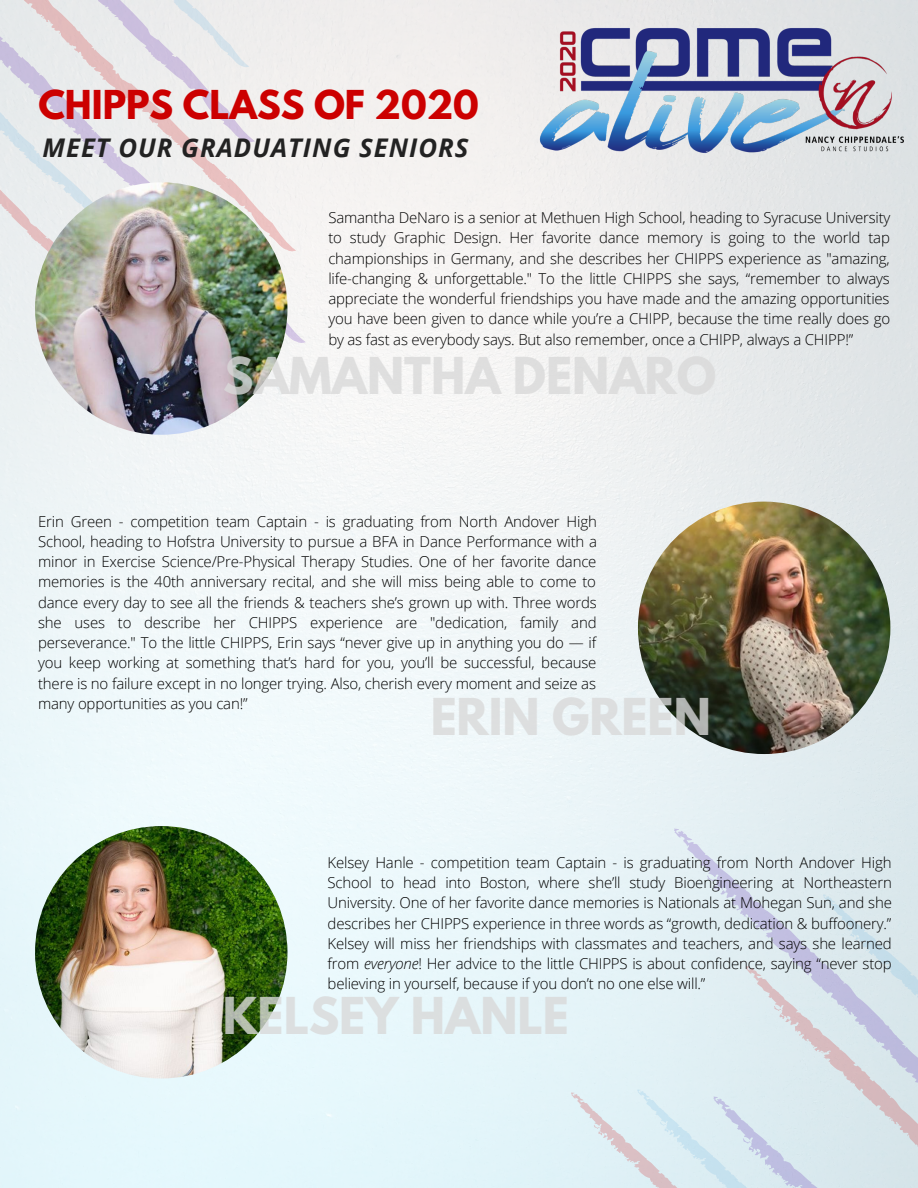
<style>
.page{position:relative;width:918px;height:1188px;background:#fff}
.page>*{position:absolute;margin:0;border:0;box-sizing:border-box;transform-origin:0 0}
.t1{font:700 45px "League Spartan";color:#d9d9d9}
.t2{font:700 35.25px "League Spartan";color:#c00}
.t3{font:italic 700 25.8px "Open Sans";letter-spacing:.04em;color:#222}
.t4{font:300 15px/20.2px "Open Sans";letter-spacing:-.01em;color:#000;text-align:justify}
.s1{font-style:italic}
</style>
<div class="page">
<img style="left:0;top:0;width:918px;height:1188px">
<img style="left:523px;top:14px;width:395px;height:150px">
<div style="left:0;top:0;width:310px;height:357px;background:#f2f1f0"></div>
<svg style="left:0;top:0;width:260px;height:308px;background:#e6e4e7"></svg>
<div style="left:664px;top:817px;width:254px;height:69px;background:#dfecf0"></div>
<svg style="left:564px;top:886px;width:354px;height:302px;background:#dbe8ee"></svg>
<img style="left:35px;top:182px;width:252px;height:253px;border-radius:50%">
<img style="left:638px;top:502px;width:252px;height:252px;border-radius:50%">
<img style="left:35px;top:826px;width:252px;height:252px;border-radius:50%">
<h2 class="t2" style="left:38px;top:87px;width:442px">CHIPPS CLASS OF 2020</h2>
<h3 class="t3" style="left:42px;top:130px;width:428px">MEET OUR GRADUATING SENIORS</h3>
<p class="t4" style="left:328px;top:207px;width:564px">Samantha DeNaro is a senior at Methuen High School, heading to Syracuse University to study Graphic Design. Her favorite dance memory is going to the world tap championships in Germany, and she describes her CHIPPS experience as "amazing, life-changing &amp; unforgettable." To the little CHIPPS she says, “remember to always appreciate the wonderful friendships you have made and the amazing opportunities you have been given to dance while you’re a CHIPP, because the time really does go by as fast as everybody says. But also remember, once a CHIPP, always a CHIPP!”</p>
<h1 class="t1" style="left:224px;top:354px;width:494px">SAMANTHA DENARO</h1>
<p class="t4" style="left:38px;top:511px;width:561px">Erin Green - competition team Captain - is graduating from North Andover High School, heading to Hofstra University to pursue a BFA in Dance Performance with a minor in Exercise Science/Pre-Physical Therapy Studies. One of her favorite dance memories is the 40th anniversary recital, and she will miss being able to come to dance every day to see all the friends &amp; teachers she’s grown up with. Three words she uses to describe her CHIPPS experience are "dedication, family and perseverance." To the little CHIPPS, Erin says “never give up in anything you do — if you keep working at something that’s hard for you, you’ll be successful, because there is no failure except in no longer trying. Also, cherish every moment and seize as many opportunities as you can!”</p>
<h1 class="t1" style="left:430px;top:695px;width:282px">ERIN GREEN</h1>
<p class="t4" style="left:328px;top:852px;width:566px">Kelsey Hanle - competition team Captain - is graduating from North Andover High School to head into Boston, where she’ll study Bioengineering at Northeastern University. One of her favorite dance memories is Nationals at Mohegan Sun, and she describes her CHIPPS experience in three words as “growth, dedication &amp; buffoonery.” Kelsey will miss her friendships with classmates and teachers, and says she learned from <span class="s1">everyone</span>! Her advice to the little CHIPPS is about confidence, saying “never stop believing in yourself, because if you don’t no one else will.”</p>
<h1 class="t1" style="left:222px;top:994px;width:348px">KELSEY HANLE</h1>
</div>
